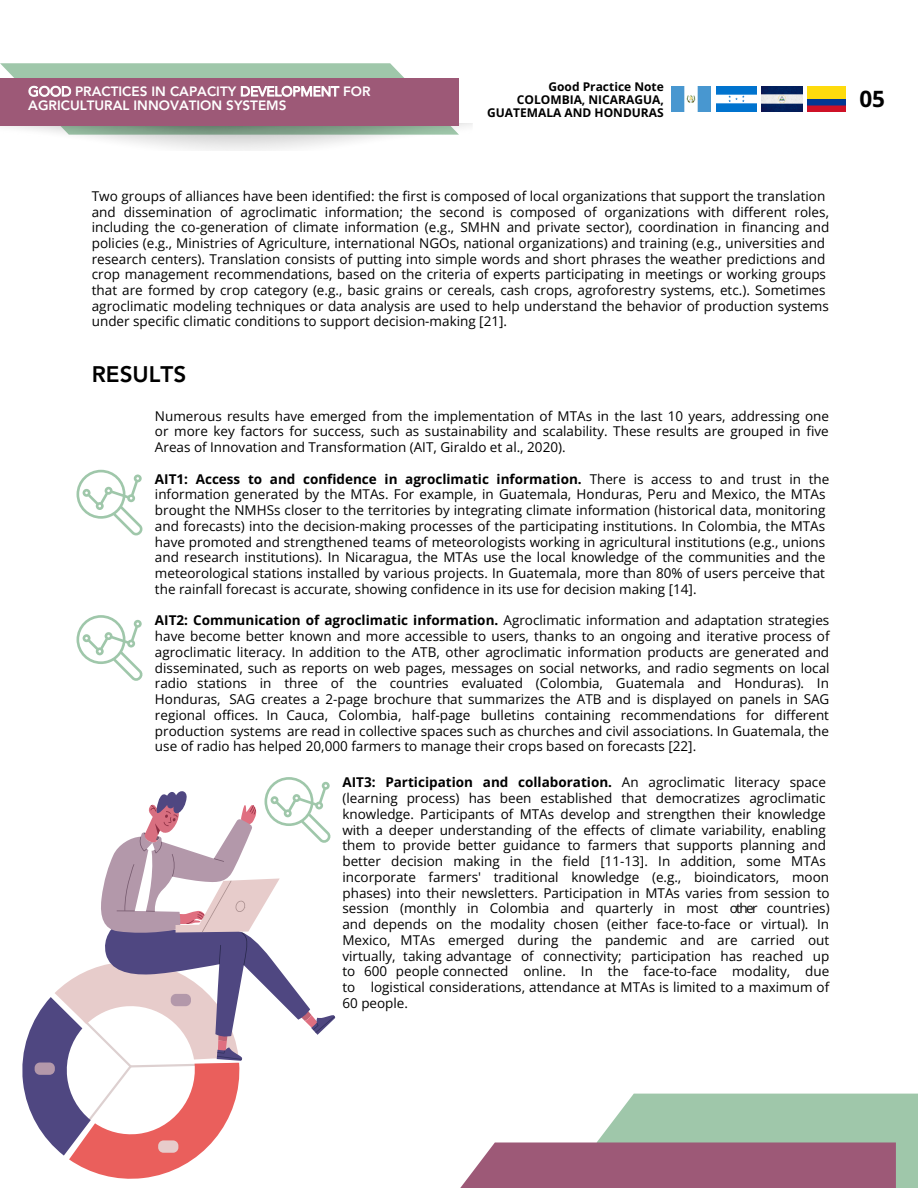
<style>
.page{position:relative;width:918px;height:1188px;background:#fff}
.page>*{position:absolute;margin:0;border:0;box-sizing:border-box;transform-origin:0 0}
.t1{font:800 22.5px "Avenir LT Pro";color:#000}
.t2{font:700 22.5px "Open Sans";color:#000}
.t3{font:13.5px/15.8px "Open Sans";color:#000}
.t4{font:800 13.5px/14.4px "Avenir LT Pro";color:#fff}
.t5{font:700 12px/13px "Open Sans";color:#000;text-align:right}
.s1{font-family:"Avenir LT";font-weight:400}
.s2{font-style:inherit}
.s3{font-weight:700}
</style>
<div class="page">
<div style="left:597px;top:1094px;width:321px;height:94px;background:#9fc7aa"></div>
<div style="left:460px;top:1142px;width:436px;height:46px;background:#9d5977"></div>
<svg style="left:0;top:63px;width:404px;height:63px;background:#a3c9ae"></svg>
<img style="left:1px;top:123px;width:471px;height:27px">
<img style="left:47px;top:125px;width:308px;height:9px">
<div style="left:0;top:78px;width:459px;height:47px;background:#9d5977"></div>
<img style="left:807px;top:87px;width:38px;height:25px">
<img style="left:672px;top:87px;width:39px;height:25px">
<img style="left:717px;top:87px;width:39px;height:25px">
<img style="left:762px;top:87px;width:40px;height:25px">
<svg style="left:77px;top:470px;width:66px;height:66px"></svg>
<svg style="left:77px;top:615px;width:66px;height:66px"></svg>
<svg style="left:22px;top:777px;width:313px;height:402px"></svg>
<p class="t4" style="left:28px;top:85px;width:344px"><span class="s1">GOOD</span> PRACTICES IN CAPACITY <span class="s1">DEVELOPMENT</span> FOR<br>AGRICULTURAL INNOVATION SYSTEMS</p>
<p class="t5" style="left:549px;top:79px;width:117px">Good Practice Note</p>
<p class="t5" style="left:487px;top:92px;width:178px">COLOMBIA, NICARAGUA,<br>GUATEMALA AND HONDURAS</p>
<p class="t3" style="left:92px;top:188px;width:739px">Two groups of alliances have been identified: the first is composed of local organizations that support the translation and dissemination of agroclimatic information; the second is composed of organizations with different roles, including the co-generation of climate information (e.g., <span class="s2">SMHN</span> and private sector), coordination in financing and policies (e.g., Ministries of Agriculture, international NGOs, national organizations) and training (e.g., universities and research centers). Translation consists of putting into simple words and short phrases the weather predictions and crop management recommendations, based on the criteria of experts participating in meetings or working groups that are formed by crop category (e.g., basic grains or cereals, cash crops, agroforestry systems, etc.). Sometimes agroclimatic modeling techniques or data analysis are used to help understand the behavior of production systems under specific climatic conditions to support decision-making [21].</p>
<p class="t1" style="left:92px;top:365px;width:96px">RESULTS</p>
<p class="t3" style="left:155px;top:407px;width:676px;text-align:justify">Numerous results have emerged <span class="s2">from</span> the implementation of MTAs in the last 10 years, addressing one or more key factors for success, such as sustainability and scalability. These results are grouped in five Areas of Innovation and Transformation (AIT, Giraldo et al., 2020).</p>
<p class="t3" style="left:155px;top:470px;width:676px"><span class="s3">AIT1: Access to and confidence in agroclimatic information.</span> There is access to and trust in the information generated by the MTAs. For example, in Guatemala, Honduras, Peru and Mexico, the MTAs brought the NMHSs closer to the territories by integrating climate information (historical data, monitoring and forecasts) into the decision-making processes of the participating institutions. In Colombia, the MTAs have promoted and strengthened teams of meteorologists working in agricultural institutions (e.g., unions and research institutions). In Nicaragua, the MTAs use the local knowledge of the communities and the meteorological stations installed by various projects. In Guatemala, more than 80% of users perceive that the rainfall forecast is accurate, showing confidence in its use for decision making [14].</p>
<p class="t3" style="left:155px;top:612px;width:676px;text-align:justify"><span class="s3">AIT2: Communication of agroclimatic information.</span> Agroclimatic information and adaptation strategies have become better known and more accessible to users, thanks to a<span class="s2">n ongoing and iterative</span> process of agroclimatic literacy. In addition to the ATB, other agroclimatic information products are generated and disseminated, such as reports on web pages, messages on social networks, <span class="s2">and</span> radio <span class="s2">segments</span> on local radio stations in three of the countries evaluated (Colombia, Guatemala and Honduras). In Honduras, SAG creates a 2-page brochure that summarizes the ATB and is displayed on panels in SAG regional offices. In Cauca, Colombia, half-page bulletins containing recommendations for different production systems are read in collective spaces such as churches and civil associations. In Guatemala, the use of radio has helped 20,000 farmers to manage their crops based on forecasts [22].</p>
<p class="t3" style="left:342px;top:774px;width:489px"><span class="s3">AIT3: Participation and collaboration.</span> An agroclimatic literacy space (learning process) has been established that democratizes agroclimatic knowledge. Participants of MTAs develop and strengthen their knowledge with a deeper understanding of the effects of climate variability, enabling them to provide better guidance to farmers that supports planning and better decision making in the field [11-13]. In addition, some MTAs incorporate farmers' traditional knowledge (e.g., bioindicators, moon phases) <span class="s2">into</span> their newsletters. Participation in MTAs varies from session to session (monthly in Colombia and quarterly in most <span class="s2">other</span> countries) and depends on the modality chosen (either face-to-face or virtual). In Mexico, MTAs emerged during the pandemic and are carried out virtually, taking advantage of connectivity; participation has reached up to 600 people connected online. In the face-to-face modality, due to logistical considerations, attendance at MTAs is limited to a maximum of 60 people.</p>
<p class="t2" style="left:859px;top:83px;width:27px">05</p>
</div>
